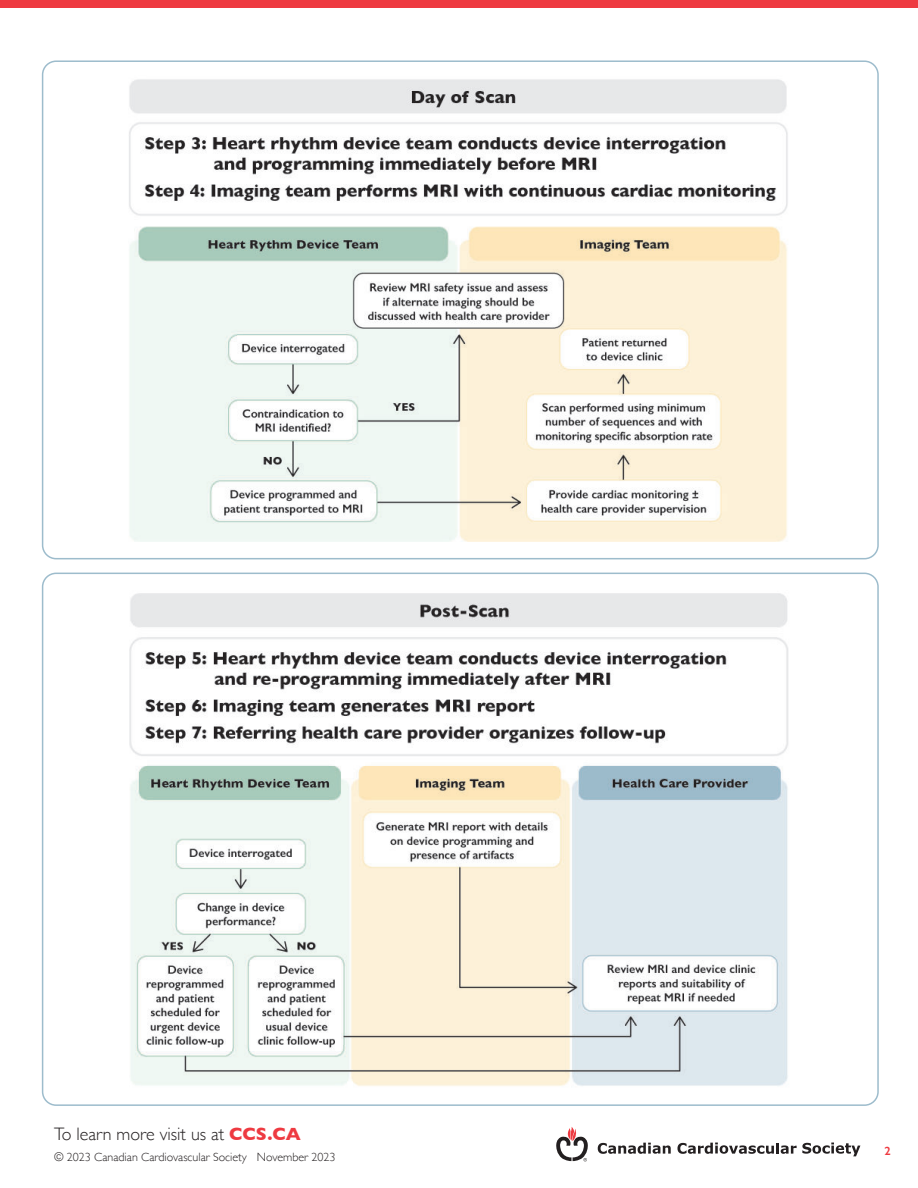
<style>
.page{position:relative;width:918px;height:1188px;background:#fff}
.page>*{position:absolute;margin:0;border:0;box-sizing:border-box;transform-origin:0 0}
.t1{font:300 18px "Gill Sans";color:#231f20}
.t2{font:300 12px "Gill Sans";color:#231f20}
.t3{font:600 12px "Gill Sans";color:#ee3a41}
.s1{font-weight:700;color:#ee3a41}
</style>
<div class="page">
<svg style="left:556px;top:1127px;width:32px;height:34px"></svg>
<svg style="left:598px;top:1143px;width:73px;height:11px"></svg>
<svg style="left:677px;top:1143px;width:183px;height:13px"></svg>
<img style="left:129px;top:593px;width:659px;height:493px">
<img style="left:129px;top:79px;width:659px;height:463px">
<div style="left:0;top:0;width:918px;height:8px;background:#ee3a41"></div>
<h1 class="t1" style="left:54px;top:1127px;width:248px">To learn more visit us at <span class="s1">CCS.CA</span></h1>
<p class="t2" style="left:54px;top:1152px;width:283px">© 2023 Canadian Cardiovascular Society November 2023</p>
<p class="t3" style="left:885px;top:1146px;width:8px">2</p>
</div>
